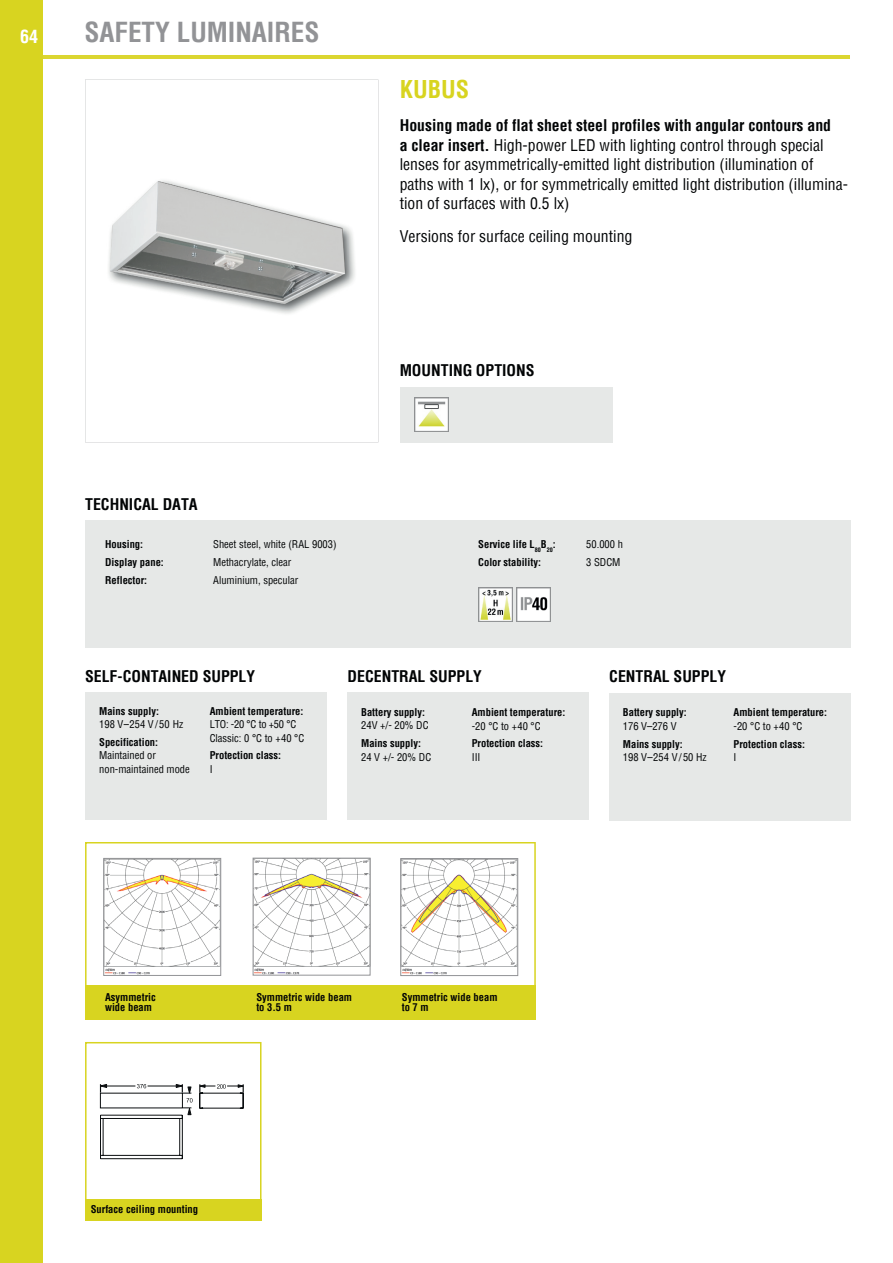
<style>
.page{position:relative;width:893px;height:1263px;background:#fff}
.page>*{position:absolute;margin:0;border:0;box-sizing:border-box;transform-origin:0 0}
.t1{font:700 condensed 27px "Helvetica";color:#929396}
.t2{font:700 condensed 24px "Helvetica";color:#d8d420}
.t3{font:700 condensed 18px "Helvetica";color:#fff}
.t4{font:condensed 15.75px/19.5px "Helvetica";color:#020405}
.t5{font:700 condensed 15.75px "Helvetica";color:#020405}
.t6{font:700 condensed 10.5px/10.5px "Helvetica";color:#020405}
.t7{font:condensed 10.5px/13.5px "Helvetica";color:#020405}
.s1{font-weight:700}
</style>
<div class="page">
<div style="left:0;top:0;width:43px;height:1263px;background:#d8d420"></div>
<div style="left:85px;top:693px;width:241px;height:127px;background:#e6e8e7"></div>
<div style="left:348px;top:693px;width:241px;height:127px;background:#e6e8e7"></div>
<div style="left:609px;top:693px;width:241px;height:128px;background:#e6e8e7"></div>
<div style="left:85px;top:520px;width:765px;height:127px;background:#e6e8e7"></div>
<img style="left:479px;top:587px;width:34px;height:34px">
<img style="left:517px;top:587px;width:34px;height:34px">
<div style="left:400px;top:387px;width:212px;height:55px;background:#e6e8e7"></div>
<img style="left:414px;top:398px;width:34px;height:34px">
<img style="left:348px;top:228px;width:7px;height:57px">
<img style="left:108px;top:180px;width:240px;height:134px">
<hr style="left:43px;top:55px;width:807px;height:3px;background:#dbd631">
<svg style="left:85px;top:1042px;width:177px;height:162px"></svg>
<div style="left:85px;top:1199px;width:176px;height:21px;background:#d8d420"></div>
<svg style="left:85px;top:842px;width:451px;height:144px"></svg>
<img style="left:403px;top:860px;width:113px;height:114px">
<div style="left:401px;top:858px;width:117px;height:118px;border:1px solid #929396"></div>
<img style="left:255px;top:860px;width:113px;height:113px">
<div style="left:253px;top:858px;width:117px;height:117px;border:1px solid #929396"></div>
<img style="left:106px;top:860px;width:113px;height:114px">
<div style="left:104px;top:858px;width:117px;height:118px;border:1px solid #929396"></div>
<div style="left:85px;top:986px;width:451px;height:34px;background:#d8d420"></div>
<h3 class="t3" style="left:20px;top:24px;width:19px">64</h3>
<h1 class="t1" style="left:85px;top:15px;width:236px">SAFETY LUMINAIRES</h1>
<h2 class="t2" style="left:400px;top:73px;width:71px">KUBUS</h2>
<p class="t4" style="left:400px;top:116px;width:450px"><span class="s1">Housing made of flat sheet steel profiles with angular contours and<br>a clear insert.</span> High-power LED with lighting control through special lenses for asymmetrically-emitted light distribution (illumination of paths with 1 lx), or for symmetrically emitted light distribution (illumina&shy;tion of surfaces with 0.5 lx)</p>
<h3 class="t4" style="left:400px;top:226px;width:234px">Versions for surface ceiling mounting</h3>
<h3 class="t5" style="left:400px;top:360px;width:136px">MOUNTING OPTIONS</h3>
<h3 class="t5" style="left:85px;top:493px;width:114px">TECHNICAL DATA</h3>
<p class="t6" style="left:105px;top:539px;width:39px">Housing:</p>
<p class="t7" style="left:213px;top:537px;width:125px">Sheet steel, white (RAL 9003)</p>
<p class="t6" style="left:105px;top:556px;width:60px">Display pane:</p>
<p class="t7" style="left:213px;top:555px;width:80px">Methacrylate, clear</p>
<p class="t6" style="left:105px;top:574px;width:43px">Reflector:</p>
<p class="t7" style="left:213px;top:573px;width:87px">Aluminium, specular</p>
<p class="t6" style="left:478px;top:539px;width:79px">Service life L<sub>80</sub>B<sub>20</sub>:</p>
<p class="t7" style="left:586px;top:537px;width:38px">50.000 h</p>
<p class="t6" style="left:478px;top:556px;width:64px">Color stability:</p>
<p class="t7" style="left:586px;top:555px;width:36px">3 SDCM</p>
<h3 class="t5" style="left:85px;top:666px;width:172px">SELF-CONTAINED SUPPLY</h3>
<p class="t6" style="left:99px;top:705px;width:61px">Mains supply:</p>
<p class="t7" style="left:99px;top:717px;width:86px">198 V – 254 V / 50 Hz</p>
<p class="t6" style="left:99px;top:736px;width:60px">Specification:</p>
<p class="t7" style="left:99px;top:749px;width:92px">Maintained or non-maintained mode</p>
<p class="t6" style="left:210px;top:705px;width:95px">Ambient temperature:</p>
<p class="t7" style="left:210px;top:717px;width:96px">LTO: -20 °C to +50 °C<br>Classic: 0 °C to + 40 °C</p>
<p class="t6" style="left:210px;top:750px;width:73px">Protection class:</p>
<p class="t7" style="left:210px;top:762px;width:4px">I</p>
<h3 class="t5" style="left:348px;top:666px;width:136px">DECENTRAL SUPPLY</h3>
<p class="t6" style="left:361px;top:707px;width:65px">Battery supply:</p>
<p class="t7" style="left:361px;top:719px;width:69px">24V +/- 20% DC</p>
<p class="t6" style="left:361px;top:738px;width:61px">Mains supply:</p>
<p class="t7" style="left:361px;top:750px;width:72px">24 V +/- 20% DC</p>
<p class="t6" style="left:472px;top:707px;width:95px">Ambient temperature:</p>
<p class="t7" style="left:472px;top:719px;width:70px">-20 °C to + 40 °C</p>
<p class="t6" style="left:472px;top:738px;width:73px">Protection class:</p>
<p class="t7" style="left:472px;top:750px;width:10px">III</p>
<h3 class="t5" style="left:609px;top:666px;width:118px">CENTRAL SUPPLY</h3>
<p class="t6" style="left:623px;top:707px;width:65px">Battery supply:</p>
<p class="t7" style="left:623px;top:719px;width:55px">176 V–276 V</p>
<p class="t6" style="left:623px;top:738px;width:61px">Mains supply:</p>
<p class="t7" style="left:623px;top:750px;width:85px">198 V – 254 V / 50 Hz</p>
<p class="t6" style="left:733px;top:707px;width:95px">Ambient temperature:</p>
<p class="t7" style="left:733px;top:719px;width:70px">-20 °C to + 40 °C</p>
<p class="t6" style="left:733px;top:738px;width:73px">Protection class:</p>
<p class="t7" style="left:733px;top:750px;width:4px">I</p>
<p class="t6" style="left:105px;top:991px;width:52px">Asymmetric wide beam</p>
<p class="t6" style="left:256px;top:991px;width:97px">Symmetric wide beam to 3.5 m</p>
<p class="t6" style="left:402px;top:991px;width:97px">Symmetric wide beam to 7 m</p>
<p class="t6" style="left:91px;top:1203px;width:109px">Surface ceiling mounting</p>
</div>
